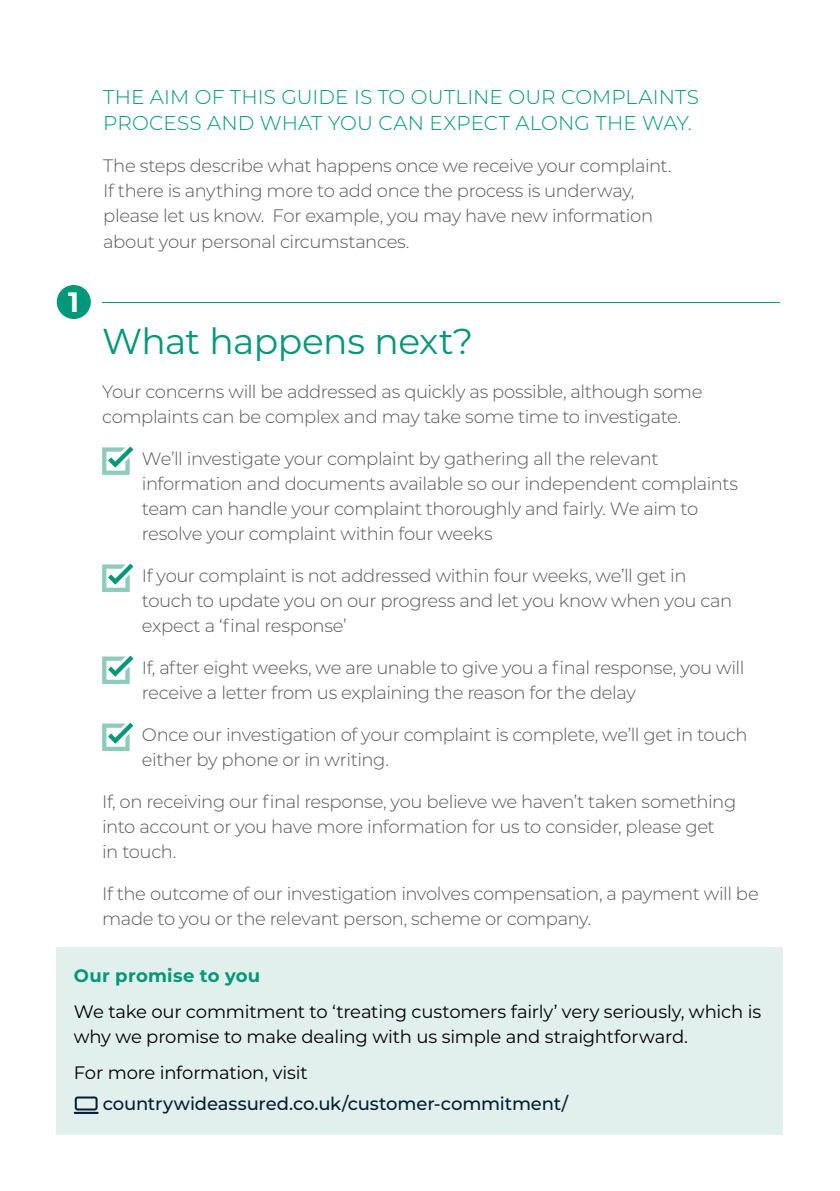
<style>
.page{position:relative;width:840px;height:1191px;background:#fff}
.page>*{position:absolute;margin:0;border:0;box-sizing:border-box;transform-origin:0 0}
.t1{font:36px "Montserrat";letter-spacing:-.015em;color:#009878}
.t2{font:700 28px "Montserrat";color:#fff}
.t3{font:300 20px/26px "Montserrat";letter-spacing:.005em;color:#009878}
.t4{font:300 18px/25px "Montserrat";letter-spacing:-.02em;color:#575756}
.t5{font:18px/25px "Montserrat";letter-spacing:-.01em;color:#000}
.t6{font:500 18px "Montserrat";letter-spacing:-.01em;color:#001f33}
.t7{font:700 18px "Montserrat";letter-spacing:.015em;color:#009878}
</style>
<div class="page">
<div style="left:57px;top:947px;width:725px;height:187px;background:#e1f0ec"></div>
<hr style="left:74px;top:1111px;width:25px;height:3px;background:#001f33">
<svg style="left:75px;top:1096px;width:22px;height:14px"></svg>
<hr style="left:102px;top:302px;width:677px;height:1px;background:#009878">
<div style="left:57px;top:285px;width:34px;height:34px;background:#009878;border-radius:50%"></div>
<svg style="left:102px;top:446px;width:31px;height:29px"></svg>
<svg style="left:102px;top:563px;width:31px;height:29px"></svg>
<svg style="left:102px;top:655px;width:31px;height:29px"></svg>
<svg style="left:102px;top:722px;width:31px;height:29px"></svg>
<h2 class="t2" style="left:68px;top:282px;width:12px">1</h2>
<p class="t3" style="left:103px;top:84px;width:597px">THE AIM OF THIS GUIDE IS TO OUTLINE OUR COMPLAINTS<br>PROCESS AND WHAT YOU CAN EXPECT ALONG THE WAY.</p>
<p class="t4" style="left:103px;top:153px;width:569px">The steps describe what happens once we receive your complaint.<br>If there is anything more to add once the process is underway, please let us know. For example, you may have new information about your personal circumstances.</p>
<h1 class="t1" style="left:102px;top:316px;width:372px">What happens next?</h1>
<p class="t4" style="left:102px;top:378px;width:601px">Your concerns will be addressed as quickly as possible, although some complaints can be complex and may take some time to investigate.</p>
<p class="t4" style="left:142px;top:445px;width:597px">We’ll investigate your complaint by gathering all the relevant information and documents available so our independent complaints team can handle your complaint thoroughly and fairly. We aim to resolve your complaint within four weeks</p>
<p class="t4" style="left:142px;top:562px;width:591px">If your complaint is not addressed within four weeks, we’ll get in touch to update you on our progress and let you know when you can expect a ‘final response’</p>
<p class="t4" style="left:142px;top:654px;width:603px">If, after eight weeks, we are unable to give you a final response, you will receive a letter from us explaining the reason for the delay</p>
<p class="t4" style="left:142px;top:721px;width:607px">Once our investigation of your complaint is complete, we’ll get in touch either by phone or in writing.</p>
<p class="t4" style="left:102px;top:788px;width:635px">If, on receiving our final response, you believe we haven’t taken something into account or you have more information for us to consider, please get<br>in touch.</p>
<p class="t4" style="left:102px;top:880px;width:657px">If the outcome of our investigation involves compensation, a payment will be made to you or the relevant person, scheme or company.</p>
<p class="t7" style="left:74px;top:962px;width:188px">Our promise to you</p>
<p class="t5" style="left:74px;top:998px;width:688px">We take our commitment to ‘treating customers fairly’ very seriously, which is why we promise to make dealing with us simple and straightforward.</p>
<p class="t5" style="left:74px;top:1059px;width:235px">For more information, visit</p>
<p class="t6" style="left:103px;top:1091px;width:466px">countrywideassured.co.uk/customer-commitment/</p>
</div>
